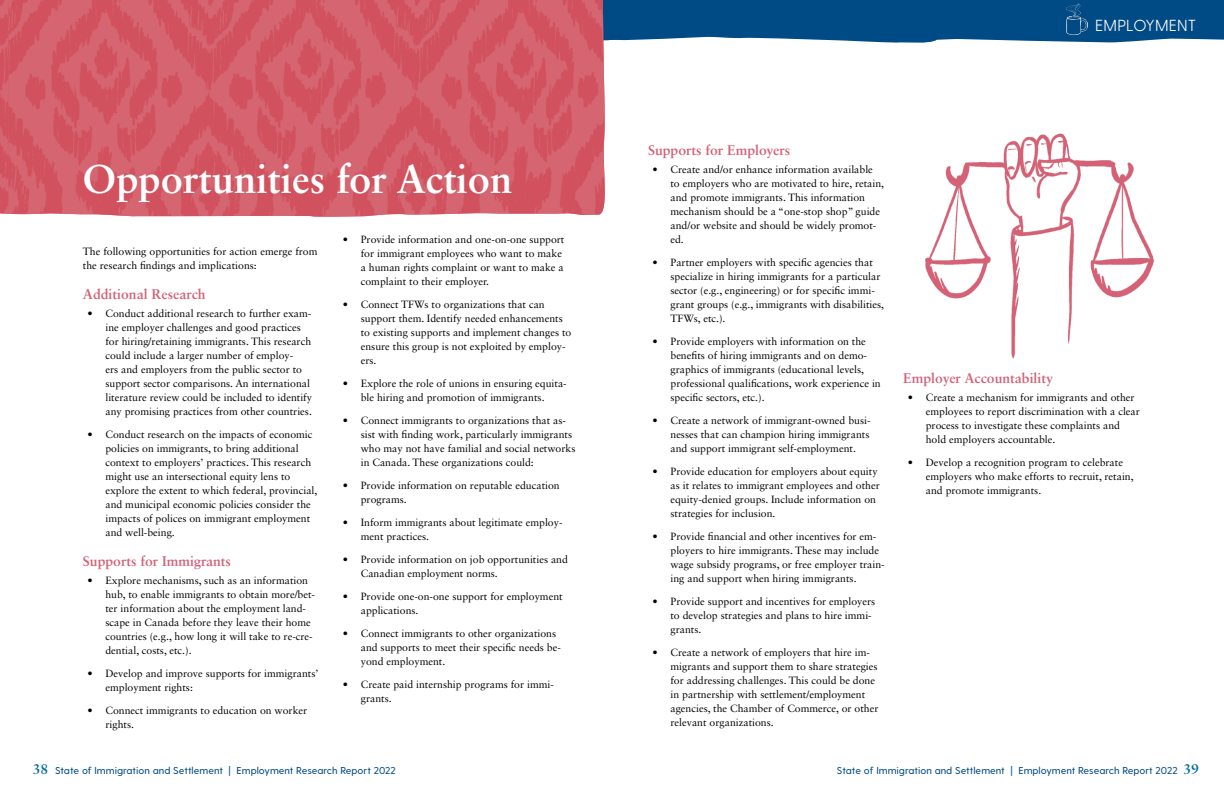
<style>
.page{position:relative;width:1224px;height:792px;background:#fff}
.page>*{position:absolute;margin:0;border:0;box-sizing:border-box;transform-origin:0 0}
.t1{font:700 40px "Sabon LT Std";color:#fff}
.t2{font:300 16px "Greycliff CF";letter-spacing:.01em;color:#fff}
.t3{font:700 14px "Sabon LT Std";color:#d36277}
.t4{font:10.5px/14px "Sabon LT Std";color:#000}
.t5{font:500 10px "Greycliff CF";color:#004b85}
.s1{font-family:"Sabon LT Std";font-weight:700;font-size:14px;color:#0069a3}
.s2{color:#0069a3}
</style>
<div class="page">
<svg style="left:607px;top:0;width:617px;height:43px;background:#12588d"></svg>
<img style="left:1065px;top:2px;width:23px;height:34px">
<img style="left:0;top:0;width:607px;height:217px">
<img style="left:925px;top:133px;width:229px;height:226px">
<h1 class="t1" style="left:83px;top:154px;width:431px">Opportunities for Action</h1>
<p class="t4" style="left:83px;top:245px;width:236px">The following opportunities for action emerge from the research findings and implications:</p>
<h3 class="t3" style="left:83px;top:285px;width:124px">Additional Research</h3>
<p class="t4" style="left:105px;top:307px;width:208px;text-indent:-18px">• Conduct additional research to further exam&shy;ine employer challenges and good practices for hiring/retaining immigrants. This research could include a larger number of employ-<br>ers and employers from the public sector to support sector comparisons. An international literature review could be included to identify any promising practices from other countries.</p>
<p class="t4" style="left:105px;top:428px;width:213px;text-indent:-18px">• Conduct research on the impacts of economic policies on immigrants, to bring additional context to employers’ practices. This research might use an intersectional equity lens to explore the extent to which federal, provincial, and municipal economic policies consider the impacts of polices on immigrant employment and well-being.</p>
<h3 class="t3" style="left:83px;top:552px;width:149px">Supports for Immigrants</h3>
<p class="t4" style="left:105px;top:574px;width:211px;text-indent:-18px">• Explore mechanisms, such as an information hub, to enable immigrants to obtain more/bet&shy;ter information about the employment land&shy;scape in Canada before they leave their home countries (e.g., how long it will take to re-cre&shy;dential, costs, etc.).</p>
<p class="t4" style="left:105px;top:667px;width:214px;text-indent:-18px">• Develop and improve supports for immigrants’ employment rights:</p>
<p class="t4" style="left:105px;top:704px;width:203px;text-indent:-18px">• Connect immigrants to education on worker rights.</p>
<p class="t4" style="left:361px;top:232px;width:205px;text-indent:-18px">• Provide information and one-on-one support for immigrant employees who want to make a human rights complaint or want to make a complaint to their employer.</p>
<p class="t4" style="left:361px;top:297px;width:212px;text-indent:-18px">• Connect TFWs to organizations that can support them. Identify needed enhancements to existing supports and implement changes to ensure this group is not exploited by employ&shy;ers.</p>
<p class="t4" style="left:343px;top:376px;width:225px;text-align:center">• Explore the role of unions in ensuring equita&shy;ble hiring and promotion of immigrants.</p>
<p class="t4" style="left:361px;top:413px;width:216px;text-indent:-18px">• Connect immigrants to organizations that as&shy;sist with finding work, particularly immigrants who may not have familial and social networks in Canada. These organizations could:</p>
<p class="t4" style="left:361px;top:478px;width:200px;text-indent:-18px">• Provide information on reputable education programs.</p>
<p class="t4" style="left:361px;top:515px;width:203px;text-indent:-18px">• Inform immigrants about legitimate employ&shy;ment practices.</p>
<p class="t4" style="left:361px;top:552px;width:209px;text-indent:-18px">• Provide information on job opportunities and<br>Canadian employment norms.</p>
<p class="t4" style="left:361px;top:589px;width:203px;text-indent:-18px">• Provide one-on-one support for employment applications.</p>
<p class="t4" style="left:361px;top:626px;width:202px;text-indent:-18px">• Connect immigrants to other organizations and supports to meet their specific needs be&shy;yond employment.</p>
<p class="t4" style="left:361px;top:677px;width:195px;text-indent:-18px">• Create paid internship programs for immi&shy;grants.</p>
<h2 class="t2" style="left:1095px;top:16px;width:102px">EMPLOYMENT</h2>
<h3 class="t3" style="left:648px;top:141px;width:144px">Supports for Employers</h3>
<p class="t4" style="left:670px;top:162px;width:215px;text-indent:-18px">• Create and/or enhance information available to employers who are motivated to hire, retain, and promote immigrants. This information mechanism should be a “one-stop shop” guide and/or website and should be widely promot&shy;ed.</p>
<p class="t4" style="left:670px;top:255px;width:215px;text-indent:-18px">• Partner employers with specific agencies that specialize in hiring immigrants for a particular sector (e.g., engineering) or for specific immi&shy;grant groups (e.g., immigrants with disabilities, TFWs, etc.).</p>
<p class="t4" style="left:670px;top:334px;width:212px;text-indent:-18px">• Provide employers with information on the benefits of hiring immigrants and on demo&shy;graphics of immigrants (educational levels, professional qualifications, work experience in specific sectors, etc.).</p>
<p class="t4" style="left:670px;top:413px;width:202px;text-align:justify;text-indent:-18px">• Create a network of immigrant-owned busi&shy;nesses that can champion hiring immigrants and support immigrant self-employment.</p>
<p class="t4" style="left:670px;top:464px;width:211px;text-indent:-18px">• Provide education for employers about equity as it relates to immigrant employees and other equity-denied groups. Include information on strategies for inclusion.</p>
<p class="t4" style="left:670px;top:529px;width:216px;text-indent:-18px">• Provide financial and other incentives for em&shy;ployers to hire immigrants. These may include wage subsidy programs, or free employer train&shy;ing and support when hiring immigrants.</p>
<p class="t4" style="left:670px;top:594px;width:206px;text-indent:-18px">• Provide support and incentives for employers to develop strategies and plans to hire immi&shy;grants.</p>
<p class="t4" style="left:670px;top:645px;width:210px;text-indent:-18px">• Create a network of employers that hire im&shy;migrants and support them to share strategies for addressing challenges. This could be done in partnership with settlement/employment agencies, the Chamber of Commerce, or other relevant organizations.</p>
<h3 class="t3" style="left:903px;top:369px;width:151px">Employer Accountability</h3>
<p class="t4" style="left:926px;top:391px;width:216px;text-indent:-18px">• Create a mechanism for immigrants and other employees to report discrimination with a clear process to investigate these complaints and hold employers accountable.</p>
<p class="t4" style="left:926px;top:456px;width:209px;text-indent:-18px">• Develop a recognition program to celebrate employers who make efforts to recruit, retain, and promote immigrants.</p>
<p class="t5" style="left:33px;top:764px;width:365px"><span class="s1">38</span> State of Immigration and Settlement <span class="s2">|</span> Employment Research Report 2022</p>
<p class="t5" style="left:837px;top:765px;width:363px">State of Immigration and Settlement <span class="s2">|</span> Employment Research Report 2022 <span class="s1">39</span></p>
</div>
